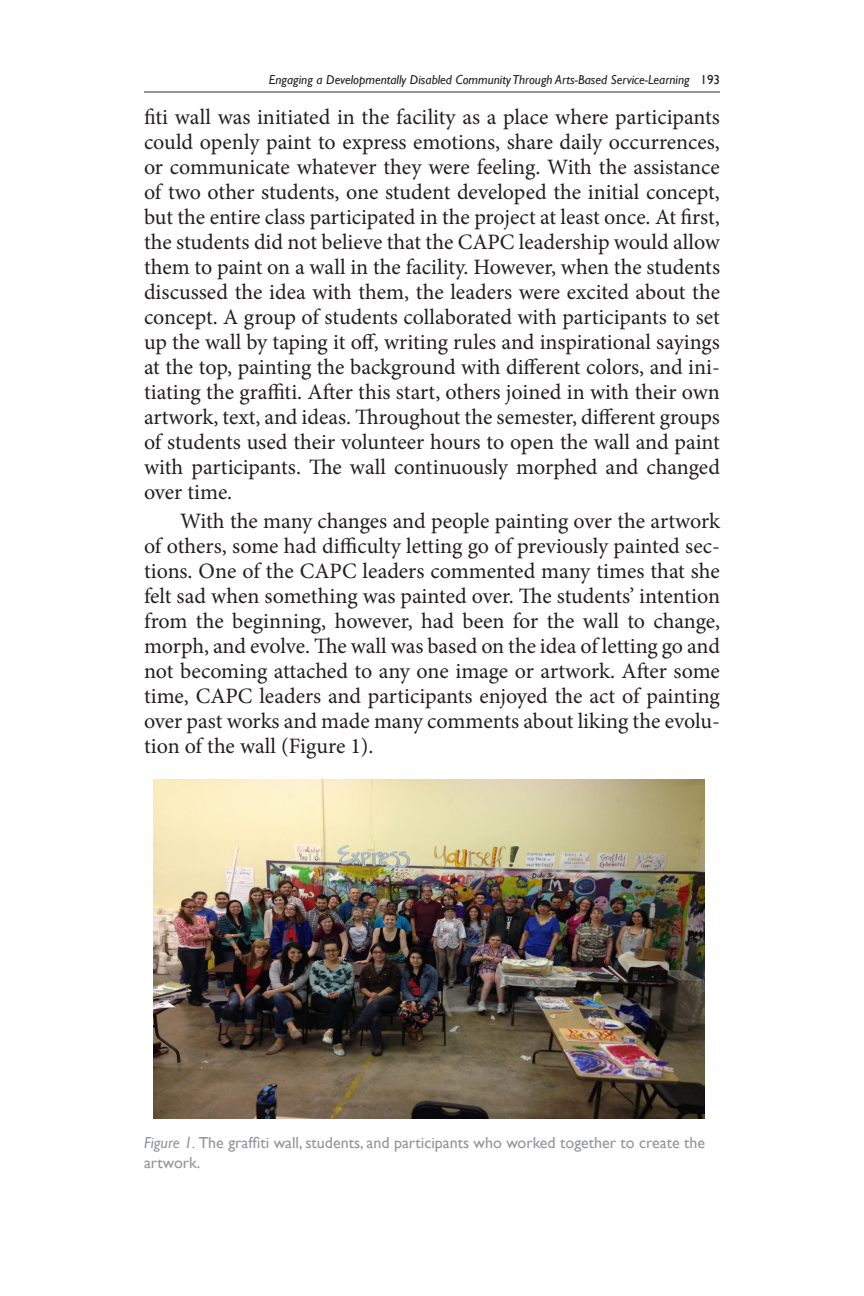
<style>
.page{position:relative;width:864px;height:1296px;background:#fff}
.page>*{position:absolute;margin:0;border:0;box-sizing:border-box;transform-origin:0 0}
.JHEOE_Normal{font:22px/25px "Minion Pro";letter-spacing:-.005em;color:#231f20;text-align:justify}
.JHEOE_Table_subhead{font:16px/20px "Gill Sans";color:#939598}
.t1{font:italic 13px "Gill Sans";color:#231f20}
.s1{font-style:normal}
.s2{font-style:italic}
</style>
<div class="page">
<hr style="left:144px;top:91px;width:576px;height:2px;background:#939598">
<img style="left:154px;top:780px;width:550px;height:338px">
<p class="t1" style="left:269px;top:72px;width:453px">Engaging a Developmentally Disabled Community Through Arts-Based Service-Learning <span class="s1">193</span></p>
<p class="JHEOE_Normal" style="left:144px;top:105px;width:578px">fiti wall was initiated in the facility as a place where participants could openly paint to express emotions, share daily occurrences, or communicate whatever they were feeling. With the assistance of two other students, one student developed the initial concept, but the entire class participated in the project at least once. At first, the students did not believe that the CAPC leadership would allow them to paint on a wall in the facility. However, when the students discussed the idea with them, the leaders were excited about the concept. A group of students collaborated with participants to set up the wall by taping it off, writing rules and inspirational sayings at the top, painting the background with different colors, and ini&shy;tiating the graffiti. After this start, others joined in with their own artwork, text, and ideas. Throughout the semester, different groups of students used their volunteer hours to open the wall and paint with participants. The wall continuously morphed and changed over time.</p>
<p class="JHEOE_Normal" style="left:144px;top:509px;width:578px;text-indent:36px">With the many changes and people painting over the artwork of others, some had difficulty letting go of previously painted sec&shy;tions. One of the CAPC leaders commented many times that she felt sad when something was painted over. The students’ intention from the beginning, however, had been for the wall to change, morph, and evolve. The wall was based on the idea of letting go and not becoming attached to any one image or artwork. After some time, CAPC leaders and participants enjoyed the act of painting over past works and made many comments about liking the evolu&shy;tion of the wall (Figure 1).</p>
<p class="JHEOE_Table_subhead" style="left:144px;top:1133px;width:563px"><span class="s2">Figure 1.</span> The graffiti wall, students, and participants who worked together to create the artwork.</p>
</div>
